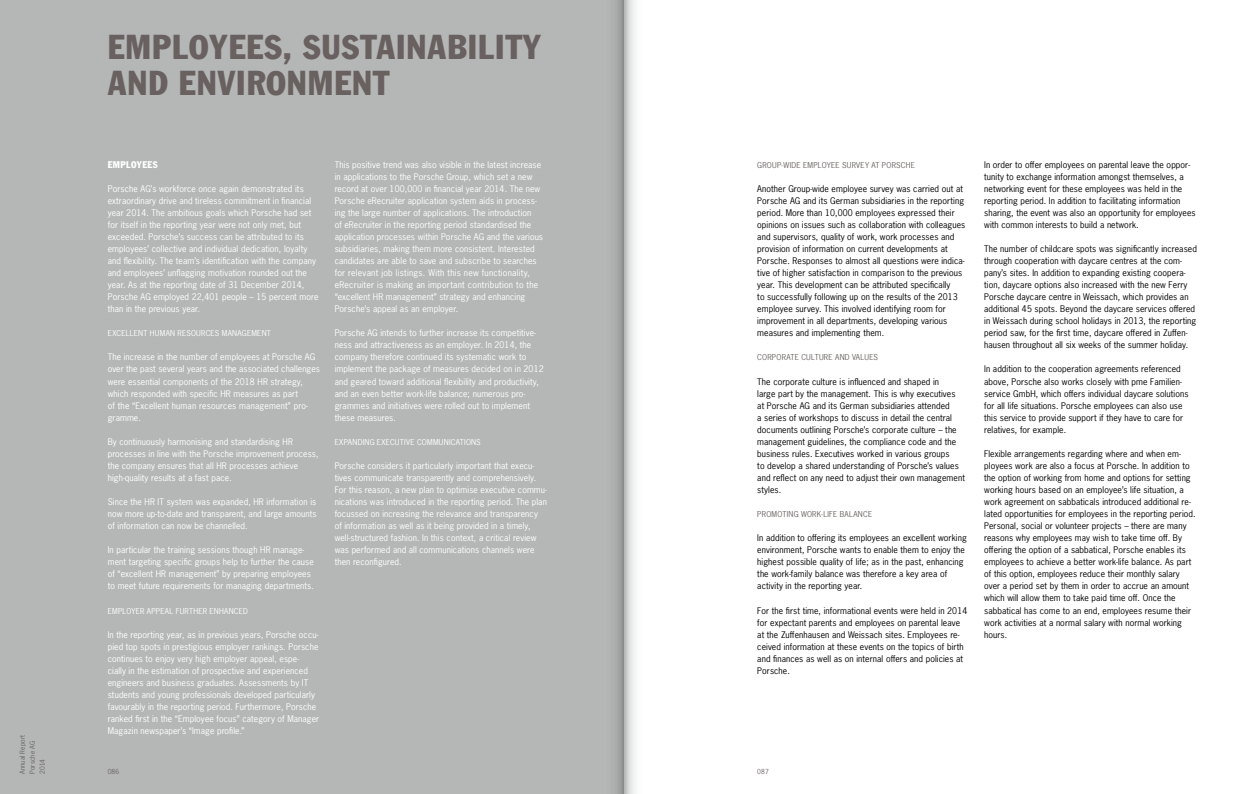
<style>
.page{position:relative;width:1248px;height:794px;background:#fff}
.page>*{position:absolute;margin:0;border:0;box-sizing:border-box;transform-origin:0 0}
.t1{font:condensed 33.7px/36.1px "Frank Gothfor Porsche Com";letter-spacing:.03em;color:#696060}
.t2{font:condensed 9.5px "Frank Gothfor Porsche Com";letter-spacing:.04em;color:#fff}
.t3{font:8.6px/12px "News Gothfor Porsche Com";letter-spacing:.01em;color:#000}
.t4{font:8.6px/12px "News Gothfor Porsche Com";letter-spacing:.01em;color:#fff}
.t5{font:7.6px "News Gothfor Porsche Com";letter-spacing:.035em;color:#fff}
.t6{font:7.6px "News Gothfor Porsche Com";letter-spacing:.035em;color:#696060}
.t7{font:6.5px/10px "News Gothfor Porsche Com";letter-spacing:.02em;color:#696060}
</style>
<div class="page">
<div style="left:0;top:0;width:624px;height:794px;background:#b5b7b7"></div>
<svg style="left:616px;top:0;width:19px;height:794px"></svg>
<p class="t7" style="left:17px;top:774px;width:41px;rotate:-90deg">Annual Report<br>Porsche AG<br>2014</p>
<h1 class="t1" style="left:108px;top:29px;width:435px">EMPLOYEES, SUSTAINABILITY<br>AND ENVIRONMENT</h1>
<p class="t2" style="left:108px;top:158px;width:51px">EMPLOYEES</p>
<p class="t4" style="left:108px;top:182px;width:212px">Porsche AG’s workforce once again demonstrated its extraordinary drive and tireless commitment in financial year 2014. The ambitious goals which Porsche had set for itself in the reporting year were not only met, but exceeded. Porsche’s success can be attributed to its employees’ collective and individual dedication, loyalty and flexibility. The team’s identification with the company and employees’ unflagging motivation rounded out the year. As at the reporting date of 31 December 2014, Porsche AG employed 22,401 people – 15 percent more than in the previous year.</p>
<p class="t5" style="left:108px;top:328px;width:165px">EXCELLENT HUMAN RESOURCES MANAGEMENT</p>
<p class="t4" style="left:108px;top:351px;width:214px">The increase in the number of employees at Porsche AG over the past several years and the associated challenges were essential components of the 2018 HR strategy, which responded with specific HR measures as part<br>of the “Excellent human resources management” pro&shy;gramme.</p>
<p class="t4" style="left:108px;top:435px;width:212px">By continuously harmonising and standardising HR processes in line with the Porsche improvement process, the company ensures that all HR processes achieve high-quality results at a fast pace.</p>
<p class="t4" style="left:108px;top:496px;width:210px;text-align:justify">Since the HR IT system was expanded, HR information is now more up-to-date and transparent, and large amounts of information can now be channelled.</p>
<p class="t4" style="left:108px;top:544px;width:208px">In particular the training sessions though HR manage&shy;ment targeting specific groups help to further the cause of “excellent HR management” by preparing employees to meet future requirements for managing departments.</p>
<p class="t5" style="left:108px;top:606px;width:142px">EMPLOYER APPEAL FURTHER ENHANCED</p>
<p class="t4" style="left:108px;top:628px;width:213px">In the reporting year, as in previous years, Porsche occu&shy;pied top spots in prestigious employer rankings. Porsche continues to enjoy very high employer appeal, espe&shy;cially in the estimation of prospective and experienced engineers and business graduates. Assessments by IT students and young professionals developed particularly favourably in the reporting period. Furthermore, Porsche ranked first in the “Employee focus” category of Manager Magazin newspaper’s “Image profile.”</p>
<p class="t4" style="left:334px;top:158px;width:210px">This positive trend was also visible in the latest increase in applications to the Porsche Group, which set a new record at over 100,000 in financial year 2014. The new Porsche eRecruiter application system aids in process&shy;ing the large number of applications. The introduction<br>of eRecruiter in the reporting period standardised the application processes within Porsche AG and the various subsidiaries, making them more consistent. Interested candidates are able to save and subscribe to searches for relevant job listings. With this new functionality, eRecruiter is making an important contribution to the “excellent HR management” strategy and enhancing Porsche’s appeal as an employer.</p>
<p class="t4" style="left:334px;top:327px;width:210px">Porsche AG intends to further increase its competitive&shy;ness and attractiveness as an employer. In 2014, the company therefore continued its systematic work to implement the package of measures decided on in 2012 and geared toward additional flexibility and productivity, and an even better work-life balance; numerous pro&shy;grammes and initiatives were rolled out to implement these measures.</p>
<p class="t5" style="left:334px;top:437px;width:148px">EXPANDING EXECUTIVE COMMUNICATIONS</p>
<p class="t4" style="left:334px;top:459px;width:214px">Porsche considers it particularly important that execu&shy;tives communicate transparently and comprehensively.<br>For this reason, a new plan to optimise executive commu&shy;nications was introduced in the reporting period. The plan focussed on increasing the relevance and transparency of information as well as it being provided in a timely, well-structured fashion. In this context, a critical review was performed and all communications channels were then reconfigured.</p>
<p class="t6" style="left:757px;top:160px;width:159px">GROUP-WIDE EMPLOYEE SURVEY AT PORSCHE</p>
<p class="t3" style="left:757px;top:182px;width:209px">Another Group-wide employee survey was carried out at Porsche AG and its German subsidiaries in the reporting period. More than 10,000 employees expressed their opinions on issues such as collaboration with colleagues and supervisors, quality of work, work processes and provision of information on current developments at Porsche. Responses to almost all questions were indica&shy;tive of higher satisfaction in comparison to the previous year. This development can be attributed specifically<br>to successfully following up on the results of the 2013 employee survey. This involved identifying room for improvement in all departments, developing various measures and implementing them.</p>
<p class="t6" style="left:757px;top:353px;width:122px">CORPORATE CULTURE AND VALUES</p>
<p class="t3" style="left:757px;top:375px;width:209px">The corporate culture is influenced and shaped in<br>large part by the management. This is why executives<br>at Porsche AG and its German subsidiaries attended<br>a series of workshops to discuss in detail the central documents outlining Porsche’s corporate culture – the management guidelines, the compliance code and the business rules. Executives worked in various groups<br>to develop a shared understanding of Porsche’s values and reflect on any need to adjust their own management styles.</p>
<p class="t6" style="left:757px;top:509px;width:116px">PROMOTING WORK-LIFE BALANCE</p>
<p class="t3" style="left:757px;top:532px;width:211px">In addition to offering its employees an excellent working environment, Porsche wants to enable them to enjoy the highest possible quality of life; as in the past, enhancing the work-family balance was therefore a key area of activity in the reporting year.</p>
<p class="t3" style="left:757px;top:604px;width:211px">For the first time, informational events were held in 2014 for expectant parents and employees on parental leave at the Zuffenhausen and Weissach sites. Employees re&shy;ceived information at these events on the topics of birth and finances as well as on internal offers and policies at Porsche.</p>
<p class="t7" style="left:108px;top:766px;width:13px">086</p>
<p class="t7" style="left:757px;top:766px;width:13px">087</p>
<p class="t3" style="left:984px;top:158px;width:213px">In order to offer employees on parental leave the oppor&shy;tunity to exchange information amongst themselves, a networking event for these employees was held in the reporting period. In addition to facilitating information sharing, the event was also an opportunity for employees with common interests to build a network.</p>
<p class="t3" style="left:984px;top:243px;width:214px">The number of childcare spots was significantly increased through cooperation with daycare centres at the com&shy;pany’s sites. In addition to expanding existing coopera&shy;tion, daycare options also increased with the new Ferry Porsche daycare centre in Weissach, which provides an additional 45 spots. Beyond the daycare services offered in Weissach during school holidays in 2013, the reporting period saw, for the first time, daycare offered in Zuffen&shy;hausen throughout all six weeks of the summer holiday.</p>
<p class="t3" style="left:984px;top:363px;width:206px">In addition to the cooperation agreements referenced above, Porsche also works closely with pme Familien&shy;service GmbH, which offers individual daycare solutions for all life situations. Porsche employees can also use this service to provide support if they have to care for relatives, for example.</p>
<p class="t3" style="left:984px;top:447px;width:213px">Flexible arrangements regarding where and when em&shy;ployees work are also a focus at Porsche. In addition to the option of working from home and options for setting working hours based on an employee’s life situation, a work agreement on sabbaticals introduced additional re&shy;lated opportunities for employees in the reporting period.<br>Personal, social or volunteer projects – there are many reasons why employees may wish to take time off. By offering the option of a sabbatical, Porsche enables its employees to achieve a better work-life balance. As part of this option, employees reduce their monthly salary over a period set by them in order to accrue an amount which will allow them to take paid time off. Once the sabbatical has come to an end, employees resume their work activities at a normal salary with normal working hours.</p>
</div>
